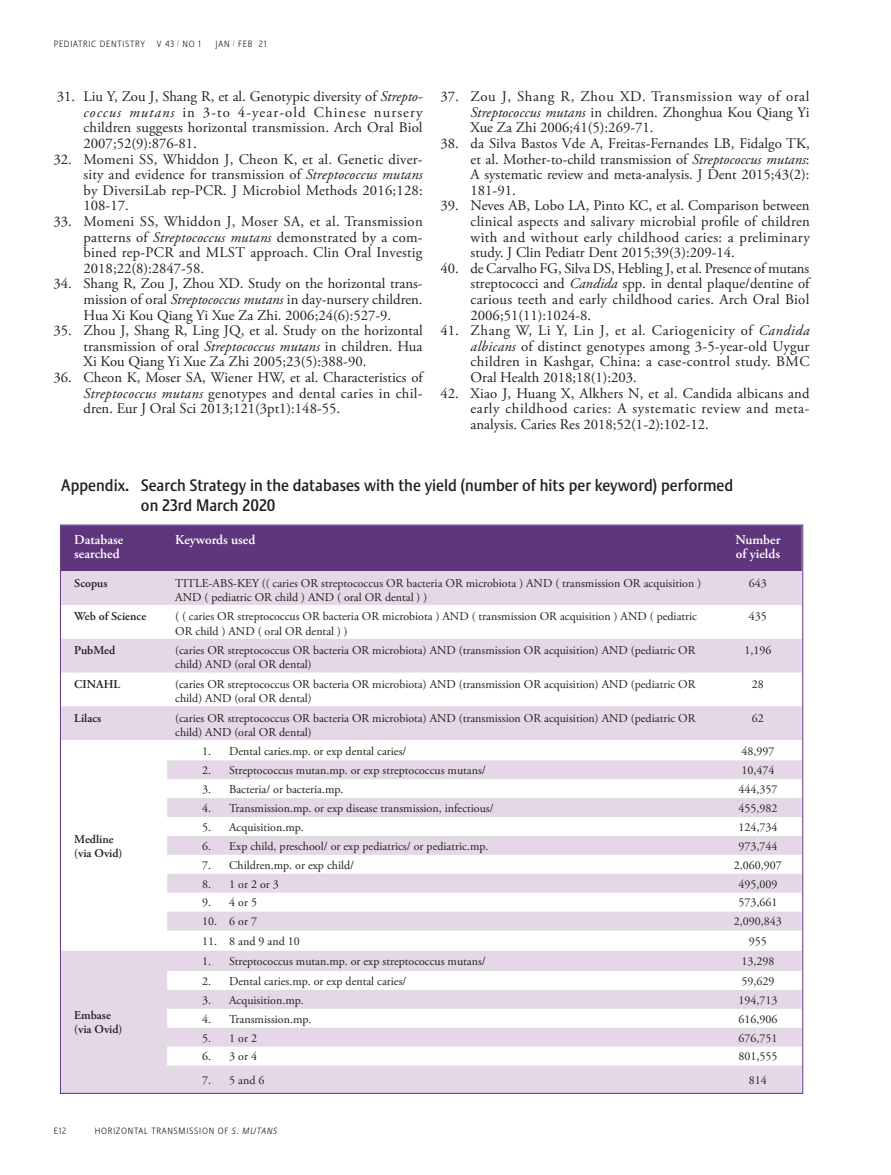
<style>
.page{position:relative;width:891px;height:1175px;background:#fff}
.page>*{position:absolute;margin:0;border:0;box-sizing:border-box;transform-origin:0 0}
.sub_head{font:500 16.5px/19.5px "Stalemate LF";color:#231f20}
.Reference_Lists{font:14.7px/15.6px "Adobe Garamond Pro";letter-spacing:.005em;color:#231f20;text-align:justify}
.t1{font:600 13.5px/14.2px "Adobe Garamond Pro";color:#fff}
.t2{font:12px/14.2px "Adobe Garamond Pro";color:#231f20}
.t3{font:600 12px/14.2px "Adobe Garamond Pro";color:#231f20}
.t4{font:300 9px "Stalemate LF";letter-spacing:.08em;color:#231f20}
.s1{font-style:italic}
</style>
<div class="page">
<div style="left:62px;top:526px;width:739px;height:45px;background:#5f357c"></div>
<svg style="left:62px;top:571px;width:739px;height:520px;fill:#e4d8e7"></svg>
<p class="t4" style="left:54px;top:38px;width:93px">PEDIATRIC DENTISTRY</p>
<p class="t4" style="left:157px;top:38px;width:45px">V 43 <sup>/</sup> NO 1</p>
<p class="t4" style="left:216px;top:38px;width:52px">JAN <sup>/</sup> FEB 21</p>
<p class="Reference_Lists" style="left:84px;top:89px;width:341px;text-indent:-27px">31. Liu Y, Zou J, Shang R, et al. Genotypic diversity of <span class="s1">Strepto&shy;coccus mutans</span> in 3-to 4-year-old Chinese nursery children suggests horizontal transmission. Arch Oral Biol 2007;52(9):876-81.</p>
<p class="Reference_Lists" style="left:84px;top:152px;width:341px;text-indent:-30px">32. Momeni SS, Whiddon J, Cheon K, et al. Genetic diver&shy;sity and evidence for transmission of <span class="s1">Streptococcus mutans </span>by DiversiLab rep-PCR. J Microbiol Methods 2016;128:<br>108-17.</p>
<p class="Reference_Lists" style="left:84px;top:214px;width:341px;text-indent:-30px">33. Momeni SS, Whiddon J, Moser SA, et al. Transmission patterns of <span class="s1">Streptococcus mutans</span> demonstrated by a com&shy;bined rep-PCR and MLST approach. Clin Oral Investig 2018;22(8):2847-58.</p>
<p class="Reference_Lists" style="left:84px;top:276px;width:341px;text-indent:-30px">34. Shang R, Zou J, Zhou XD. Study on the horizontal trans&shy;mission of oral <span class="s1">Streptococcus mutans</span> in day-nursery children.<br>Hua Xi Kou Qiang Yi Xue Za Zhi. 2006;24(6):527-9.</p>
<p class="Reference_Lists" style="left:84px;top:323px;width:341px;text-indent:-30px">35. Zhou J, Shang R, Ling JQ, et al. Study on the horizontal transmission of oral <span class="s1">Streptococcus mutans</span> in children. Hua Xi Kou Qiang Yi Xue Za Zhi 2005;23(5):388-90.</p>
<p class="Reference_Lists" style="left:84px;top:370px;width:341px;text-indent:-30px">36. Cheon K, Moser SA, Wiener HW, et al. Characteristics of <span class="s1">Streptococcus mutans</span> genotypes and dental caries in chil&shy;dren. Eur J Oral Sci 2013;121(3pt1):148-55.</p>
<p class="Reference_Lists" style="left:471px;top:89px;width:341px;text-indent:-30px">37. Zou J, Shang R, Zhou XD. Transmission way of oral <span class="s1">Streptococcus mutans</span> in children. Zhonghua Kou Qiang Yi Xue Za Zhi 2006;41(5):269-71.</p>
<p class="Reference_Lists" style="left:471px;top:136px;width:341px;text-indent:-30px">38. da Silva Bastos Vde A, Freitas-Fernandes LB, Fidalgo TK, et al. Mother-to-child transmission of <span class="s1">Streptococcus mutans</span>:<br>A systematic review and meta-analysis. J Dent 2015;43(2):<br>181-91.</p>
<p class="Reference_Lists" style="left:471px;top:198px;width:341px;text-indent:-30px">39. Neves AB, Lobo LA, Pinto KC, et al. Comparison between clinical aspects and salivary microbial profile of children with and without early childhood caries: a preliminary study. J Clin Pediatr Dent 2015;39(3):209-14.</p>
<p class="Reference_Lists" style="left:471px;top:261px;width:340px;text-indent:-30px">40. de Carvalho FG, Silva DS, Hebling J, et al. Presence of mutans streptococci and <span class="s1">Candida</span> spp. in dental plaque/dentine of carious teeth and early childhood caries. Arch Oral Biol 2006;51(11):1024-8.</p>
<p class="Reference_Lists" style="left:471px;top:323px;width:341px;text-indent:-30px">41. Zhang W, Li Y, Lin J, et al<span class="s1">.</span> Cariogenicity of <span class="s1">Candida albicans</span> of distinct genotypes among 3-5-year-old Uygur children in Kashgar, China: a case-control study. BMC Oral Health 2018;18(1):203.</p>
<p class="Reference_Lists" style="left:471px;top:386px;width:341px;text-indent:-30px">42. Xiao J, Huang X, Alkhers N, et al. Candida albicans and early childhood caries: A systematic review and meta&shy;analysis. Caries Res 2018;52(1-2):102-12.</p>
<p class="sub_head" style="left:141px;top:475px;width:594px;text-indent:-80px">Appendix. Search Strategy in the databases with the yield (number of hits per keyword) performed on 23rd March 2020</p>
<p class="t1" style="left:74px;top:533px;width:50px">Database searched</p>
<p class="t1" style="left:175px;top:533px;width:82px">Keywords used</p>
<p class="t1" style="left:735px;top:533px;width:47px">Number of yields</p>
<p class="t3" style="left:74px;top:576px;width:35px">Scopus</p>
<p class="t2" style="left:175px;top:576px;width:528px">TITLE-ABS-KEY (( caries OR streptococcus OR bacteria OR microbiota ) AND ( transmission OR acquisition )<br>AND ( pediatric OR child ) AND ( oral OR dental ) )</p>
<p class="t2" style="left:749px;top:576px;width:19px">643</p>
<p class="t3" style="left:74px;top:609px;width:74px">Web of Science</p>
<p class="t2" style="left:175px;top:610px;width:523px">( ( caries OR streptococcus OR bacteria OR microbiota ) AND ( transmission OR acquisition ) AND ( pediatric<br>OR child ) AND ( oral OR dental ) )</p>
<p class="t2" style="left:749px;top:610px;width:19px">435</p>
<p class="t3" style="left:74px;top:643px;width:42px">PubMed</p>
<p class="t2" style="left:175px;top:643px;width:522px">(caries OR streptococcus OR bacteria OR microbiota) AND (transmission OR acquisition) AND (pediatric OR child) AND (oral OR dental)</p>
<p class="t2" style="left:744px;top:643px;width:28px">1,196</p>
<p class="t3" style="left:74px;top:677px;width:47px">CINAHL</p>
<p class="t2" style="left:175px;top:677px;width:522px">(caries OR streptococcus OR bacteria OR microbiota) AND (transmission OR acquisition) AND (pediatric OR child) AND (oral OR dental)</p>
<p class="t2" style="left:752px;top:677px;width:13px">28</p>
<p class="t3" style="left:74px;top:711px;width:29px">Lilacs</p>
<p class="t2" style="left:175px;top:711px;width:522px">(caries OR streptococcus OR bacteria OR microbiota) AND (transmission OR acquisition) AND (pediatric OR child) AND (oral OR dental)</p>
<p class="t2" style="left:752px;top:711px;width:13px">62</p>
<p class="t3" style="left:74px;top:831px;width:50px">Medline (via Ovid)</p>
<p class="t3" style="left:74px;top:1008px;width:38px">Embase</p>
<p class="t3" style="left:74px;top:1022px;width:50px">(via Ovid)</p>
<p class="t2" style="left:202px;top:744px;width:206px">1. Dental caries.mp. or exp dental caries/</p>
<p class="t2" style="left:741px;top:744px;width:34px">48,997</p>
<p class="t2" style="left:202px;top:763px;width:285px">2. Streptococcus mutan.mp. or exp streptococcus mutans/</p>
<p class="t2" style="left:741px;top:763px;width:34px">10,474</p>
<p class="t2" style="left:202px;top:782px;width:143px">3. Bacteria/ or bacteria.mp.</p>
<p class="t2" style="left:738px;top:782px;width:40px">444,357</p>
<p class="t2" style="left:202px;top:801px;width:293px">4. Transmission.mp. or exp disease transmission, infectious/</p>
<p class="t2" style="left:738px;top:801px;width:40px">455,982</p>
<p class="t2" style="left:202px;top:820px;width:103px">5. Acquisition.mp.</p>
<p class="t2" style="left:738px;top:820px;width:40px">124,734</p>
<p class="t2" style="left:202px;top:839px;width:288px">6. Exp child, preschool/ or exp pediatrics/ or pediatric.mp.</p>
<p class="t2" style="left:738px;top:839px;width:40px">973,744</p>
<p class="t2" style="left:202px;top:858px;width:153px">7. Children.mp. or exp child/</p>
<p class="t2" style="left:734px;top:858px;width:49px">2,060,907</p>
<p class="t2" style="left:202px;top:877px;width:78px">8. 1 or 2 or 3</p>
<p class="t2" style="left:738px;top:877px;width:40px">495,009</p>
<p class="t2" style="left:202px;top:896px;width:56px">9. 4 or 5</p>
<p class="t2" style="left:738px;top:896px;width:40px">573,661</p>
<p class="t2" style="left:202px;top:915px;width:56px">10. 6 or 7</p>
<p class="t2" style="left:734px;top:915px;width:49px">2,090,843</p>
<p class="t2" style="left:202px;top:934px;width:99px">11. 8 and 9 and 10</p>
<p class="t2" style="left:749px;top:934px;width:19px">955</p>
<p class="t2" style="left:202px;top:954px;width:285px">1. Streptococcus mutan.mp. or exp streptococcus mutans/</p>
<p class="t2" style="left:741px;top:954px;width:34px">13,298</p>
<p class="t2" style="left:202px;top:974px;width:206px">2. Dental caries.mp. or exp dental caries/</p>
<p class="t2" style="left:741px;top:974px;width:34px">59,629</p>
<p class="t2" style="left:202px;top:993px;width:103px">3. Acquisition.mp.</p>
<p class="t2" style="left:738px;top:993px;width:40px">194,713</p>
<p class="t2" style="left:202px;top:1012px;width:111px">4. Transmission.mp.</p>
<p class="t2" style="left:738px;top:1012px;width:40px">616,906</p>
<p class="t2" style="left:202px;top:1031px;width:56px">5. 1 or 2</p>
<p class="t2" style="left:738px;top:1031px;width:40px">676,751</p>
<p class="t2" style="left:202px;top:1050px;width:56px">6. 3 or 4</p>
<p class="t2" style="left:738px;top:1050px;width:40px">801,555</p>
<p class="t2" style="left:202px;top:1073px;width:64px">7. 5 and 6</p>
<p class="t2" style="left:749px;top:1073px;width:19px">814</p>
<p class="t4" style="left:54px;top:1125px;width:14px">E12</p>
<p class="t4" style="left:95px;top:1125px;width:184px">HORIZONTAL TRANSMISSION OF <span class="s1">S. MUTANS</span></p>
</div>
